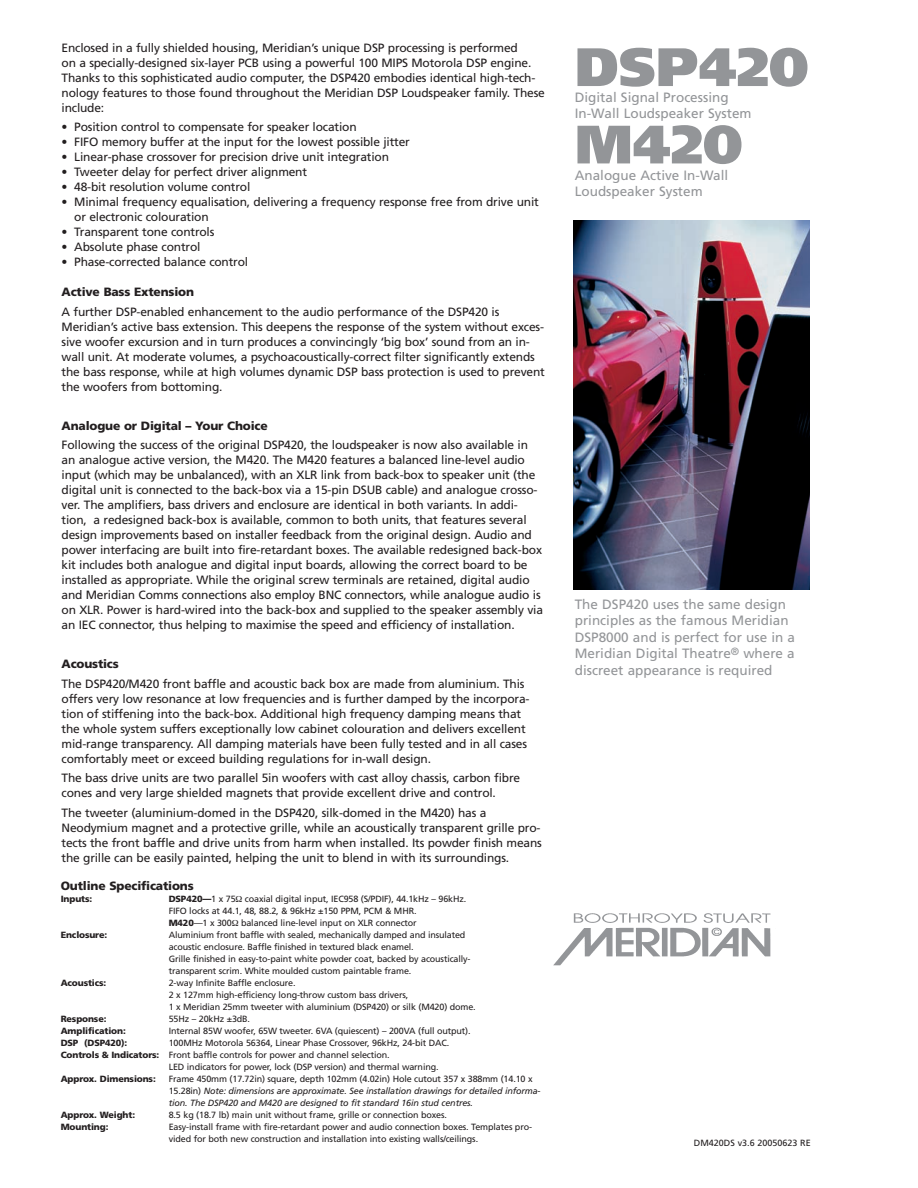
<style>
.page{position:relative;width:918px;height:1188px;background:#fff}
.page>*{position:absolute;margin:0;border:0;box-sizing:border-box;transform-origin:0 0}
.t1{font:900 54px "Frutiger";color:#939598}
.t2{font:13.5px/16.5px "Frutiger";color:#939598}
.t3{font:12px/15px "Frutiger";letter-spacing:-.015em;color:#231f20}
.t4{font:900 12px "Frutiger";letter-spacing:-.015em;color:#231f20}
.t5{font:9px/12px "Frutiger";letter-spacing:-.015em;color:#231f20}
.t6{font:italic 9px/12px "Frutiger";letter-spacing:-.015em;color:#231f20}
.t7{font:900 9px "Frutiger";letter-spacing:-.015em;color:#231f20}
.s1{font-weight:900}
.s2{font-weight:900;font-stretch:condensed}
.s3{font-style:normal}
</style>
<div class="page">
<img style="left:553px;top:913px;width:218px;height:53px">
<img style="left:573px;top:220px;width:237px;height:369px">
<p class="t3" style="left:62px;top:40px;width:485px">Enclosed in a fully shielded housing, Meridian’s unique DSP processing is performed<br>on a specially-designed six-layer PCB using a powerful 100 MIPS Motorola DSP engine.<br>Thanks to this sophisticated audio computer, the DSP420 embodies identical high-tech&shy;nology features to those found throughout the Meridian DSP Loudspeaker family. These include:</p>
<p class="t3" style="left:62px;top:120px;width:297px">• Position control to compensate for speaker location</p>
<p class="t3" style="left:62px;top:135px;width:350px">• FIFO memory buffer at the input for the lowest possible jitter</p>
<p class="t3" style="left:62px;top:150px;width:329px">• Linear-phase crossover for precision drive unit integration</p>
<p class="t3" style="left:62px;top:165px;width:247px">• Tweeter delay for perfect driver alignment</p>
<p class="t3" style="left:62px;top:180px;width:190px">• 48-bit resolution volume control</p>
<p class="t3" style="left:74px;top:195px;width:466px;text-indent:-13px">• Minimal frequency equalisation, delivering a frequency response free from drive unit or electronic colouration</p>
<p class="t3" style="left:62px;top:225px;width:154px">• Transparent tone controls</p>
<p class="t3" style="left:62px;top:240px;width:140px">• Absolute phase control</p>
<p class="t3" style="left:62px;top:255px;width:188px">• Phase-corrected balance control</p>
<p class="t4" style="left:62px;top:285px;width:134px">Active Bass Extension</p>
<p class="t3" style="left:62px;top:304px;width:485px">A further DSP-enabled enhancement to the audio performance of the DSP420 is Meridian’s active bass extension. This deepens the response of the system without exces&shy;sive woofer excursion and in turn produces a convincingly ‘big box’ sound from an in&shy;wall unit. At moderate volumes, a psychoacoustically-correct filter significantly extends the bass response, while at high volumes dynamic DSP bass protection is used to prevent the woofers from bottoming.</p>
<p class="t4" style="left:62px;top:418px;width:208px">Analogue or Digital – Your Choice</p>
<p class="t3" style="left:62px;top:438px;width:483px">Following the success of the original DSP420, the loudspeaker is now also available in an analogue active version, the M420. The M420 features a balanced line-level audio input (which may be unbalanced), with an XLR link from back-box to speaker unit (the digital unit is connected to the back-box via a 15-pin DSUB cable) and analogue crosso&shy;ver. The amplifiers, bass drivers and enclosure are identical in both variants. In addi&shy;tion, a redesigned back-box is available, common to both units, that features several design improvements based on installer feedback from the original design. Audio and power interfacing are built into fire-retardant boxes. The available redesigned back-box kit includes both analogue and digital input boards, allowing the correct board to be installed as appropriate. While the original screw terminals are retained, digital audio and Meridian Comms connections also employ BNC connectors, while analogue audio is on XLR. Power is hard-wired into the back-box and supplied to the speaker assembly via an IEC connector, thus helping to maximise the speed and efficiency of installation.</p>
<p class="t4" style="left:62px;top:657px;width:59px">Acoustics</p>
<p class="t3" style="left:62px;top:676px;width:469px">The DSP420/M420 front baffle and acoustic back box are made from aluminium. This offers very low resonance at low frequencies and is further damped by the incorpora&shy;tion of stiffening into the back-box. Additional high frequency damping means that the whole system suffers exceptionally low cabinet colouration and delivers excellent mid-range transparency. All damping materials have been fully tested and in all cases comfortably meet or exceed building regulations for in-wall design.</p>
<p class="t3" style="left:62px;top:771px;width:460px">The bass drive units are two parallel 5in woofers with cast alloy chassis, carbon fibre cones and very large shielded magnets that provide excellent drive and control.</p>
<p class="t3" style="left:62px;top:805px;width:482px">The tweeter (aluminium-domed in the DSP420, silk-domed in the M420) has a Neodymium magnet and a protective grille, while an acoustically transparent grille pro&shy;tects the front baffle and drive units from harm when installed. Its powder finish means the grille can be easily painted, helping the unit to blend in with its surroundings.</p>
<p class="t4" style="left:61px;top:878px;width:134px">Outline Specifications</p>
<p class="t7" style="left:61px;top:893px;width:33px">Inputs:</p>
<p class="t5" style="left:169px;top:892px;width:299px"><span class="s1">DSP420</span><span class="s2">—</span>1 x 75 coaxial digital input, IEC958 (S/PDIF), 44.1kHz – 96kHz.<br>FIFO locks at 44.1, 48, 88.2, &amp; 96kHz ±150 PPM, PCM &amp; MHR.<br><span class="s1">M420</span>—1 x 300 balanced line-level input on XLR connector</p>
<p class="t7" style="left:61px;top:929px;width:48px">Enclosure:</p>
<p class="t5" style="left:169px;top:928px;width:303px">Aluminium front baffle with sealed, mechanically damped and insulated acoustic enclosure. Baffle finished in textured black enamel.<br>Grille finished in easy-to-paint white powder coat, backed by acoustically&shy;transparent scrim. White moulded custom paintable frame.</p>
<p class="t7" style="left:61px;top:977px;width:47px">Acoustics:</p>
<p class="t5" style="left:169px;top:976px;width:309px">2-way Infinite Baffle enclosure.<br>2 x 127mm high-efficiency long-throw custom bass drivers,<br>1 x Meridian 25mm tweeter with aluminium (DSP420) or silk (M420) dome.</p>
<p class="t7" style="left:61px;top:1013px;width:47px">Response:</p>
<p class="t5" style="left:169px;top:1012px;width:83px">55Hz – 20kHz ±3dB.</p>
<p class="t7" style="left:61px;top:1025px;width:67px">Amplification:</p>
<p class="t5" style="left:169px;top:1024px;width:303px">Internal 85W woofer, 65W tweeter. 6VA (quiescent) – 200VA (full output).</p>
<p class="t7" style="left:61px;top:1037px;width:68px">DSP (DSP420):</p>
<p class="t5" style="left:169px;top:1036px;width:282px">100MHz Motorola 56364, Linear Phase Crossover, 96kHz, 24-bit DAC.</p>
<p class="t5" style="left:61px;top:1048px;width:330px"><span class="s1">Controls &amp; Indicators:</span> Front baffle controls for power and channel selection.</p>
<p class="t5" style="left:169px;top:1060px;width:271px">LED indicators for power, lock (DSP version) and thermal warning.</p>
<p class="t7" style="left:61px;top:1073px;width:97px">Approx. Dimensions:</p>
<p class="t6" style="left:169px;top:1072px;width:373px"><span class="s3">Frame 450mm (17.72in) square, depth 102mm (4.02in) Hole cutout 357 x 388mm (14.10 x<br>15.28in)</span> Note: dimensions are approximate. See installation drawings for detailed informa&shy;tion. The DSP420 and M420 are designed to fit standard 16in stud centres.</p>
<p class="t7" style="left:61px;top:1109px;width:76px">Approx. Weight:</p>
<p class="t5" style="left:169px;top:1108px;width:280px">8.5 kg (18.7 lb) main unit without frame, grille or connection boxes.</p>
<p class="t7" style="left:61px;top:1121px;width:49px">Mounting:</p>
<p class="t5" style="left:169px;top:1120px;width:365px">Easy-install frame with fire-retardant power and audio connection boxes. Templates pro&shy;vided for both new construction and installation into existing walls/ceilings.</p>
<h1 class="t1" style="left:575px;top:34px;width:235px">DSP420</h1>
<p class="t2" style="left:575px;top:89px;width:178px">Digital Signal Processing<br>In-Wall Loudspeaker System</p>
<h1 class="t1" style="left:575px;top:112px;width:169px">M420</h1>
<p class="t2" style="left:575px;top:167px;width:155px">Analogue Active In-Wall<br>Loudspeaker System</p>
<p class="t2" style="left:575px;top:596px;width:222px">The DSP420 uses the same design principles as the famous Meridian DSP8000 and is perfect for use in a Meridian Digital Theatre<sup>®</sup> where a discreet appearance is required</p>
<p class="t5" style="left:694px;top:1137px;width:118px">DM420DS v3.6 20050623 RE</p>
</div>
